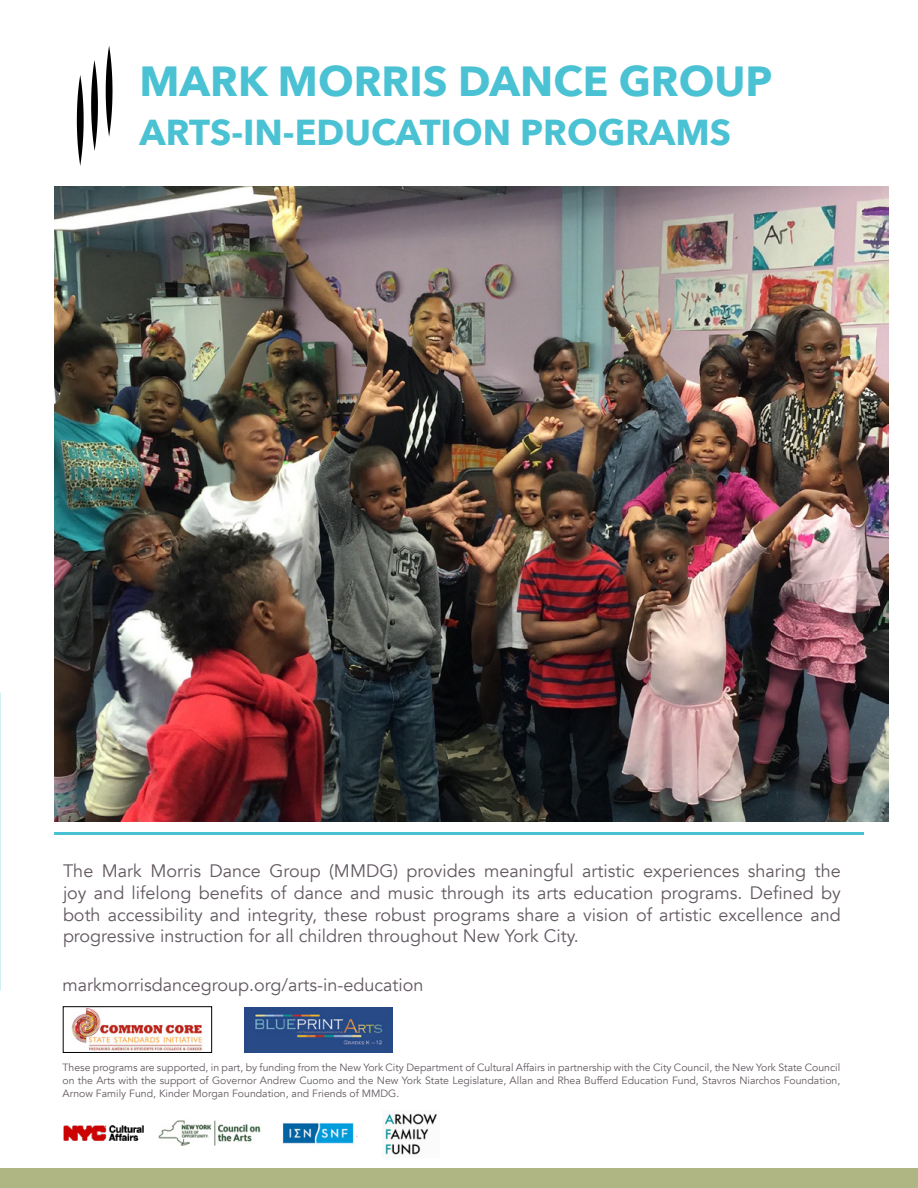
<style>
.page{position:relative;width:918px;height:1188px;background:#fff}
.page>*{position:absolute;margin:0;border:0;box-sizing:border-box;transform-origin:0 0}
.t1{font:700 42px "Avenir Next";color:#4ac2d3}
.t2{font:700 36px "Avenir Next";color:#4ac2d3}
.t3{font:18px/21.6px "Avenir";color:#635961;text-align:justify}
.t4{font:10.5px/12.6px "Avenir";color:#635961;text-align:justify}
</style>
<div class="page">
<div style="left:244px;top:1007px;width:148px;height:46px;background:#274a87"></div>
<img style="left:255px;top:1014px;width:128px;height:31px">
<img style="left:71px;top:1008px;width:132px;height:43px">
<div style="left:63px;top:1006px;width:149px;height:47px;border:1px solid #000"></div>
<div style="left:0;top:1168px;width:918px;height:20px;background:#afb683"></div>
<hr style="left:54px;top:832px;width:810px;height:3px;background:#4ac2d3">
<svg style="left:106px;top:46px;width:7px;height:91px"></svg>
<svg style="left:91px;top:60px;width:7px;height:91px"></svg>
<svg style="left:77px;top:75px;width:7px;height:91px"></svg>
<img style="left:54px;top:186px;width:834px;height:635px">
<img style="left:63px;top:1125px;width:81px;height:15px">
<img style="left:159px;top:1120px;width:102px;height:26px">
<img style="left:282px;top:1122px;width:76px;height:22px">
<img style="left:384px;top:1110px;width:53px;height:45px">
<h1 class="t1" style="left:140px;top:45px;width:634px">MARK MORRIS DANCE GROUP</h1>
<h2 class="t2" style="left:140px;top:101px;width:593px">ARTS-IN-EDUCATION PROGRAMS</h2>
<p class="t3" style="left:63px;top:861px;width:779px">The Mark Morris Dance Group (MMDG) provides meaningful artistic experiences sharing the joy and lifelong benefits of dance and music through its arts education programs. Defined by both accessibility and integrity, these robust programs share a vision of artistic excellence and progressive instruction for all children throughout New York City.</p>
<p class="t3" style="left:63px;top:974px;width:362px">markmorrisdancegroup.org/arts-in-education</p>
<p class="t4" style="left:63px;top:1062px;width:779px">These programs are supported, in part, by funding from the New York City Department of Cultural Affairs in partnership with the City Council, the New York State Council on the Arts with the support of Governor Andrew Cuomo and the New York State Legislature, Allan and Rhea Bufferd Education Fund, Stavros Niarchos Foundation, Arnow Family Fund, Kinder Morgan Foundation, and Friends of MMDG.</p>
</div>
